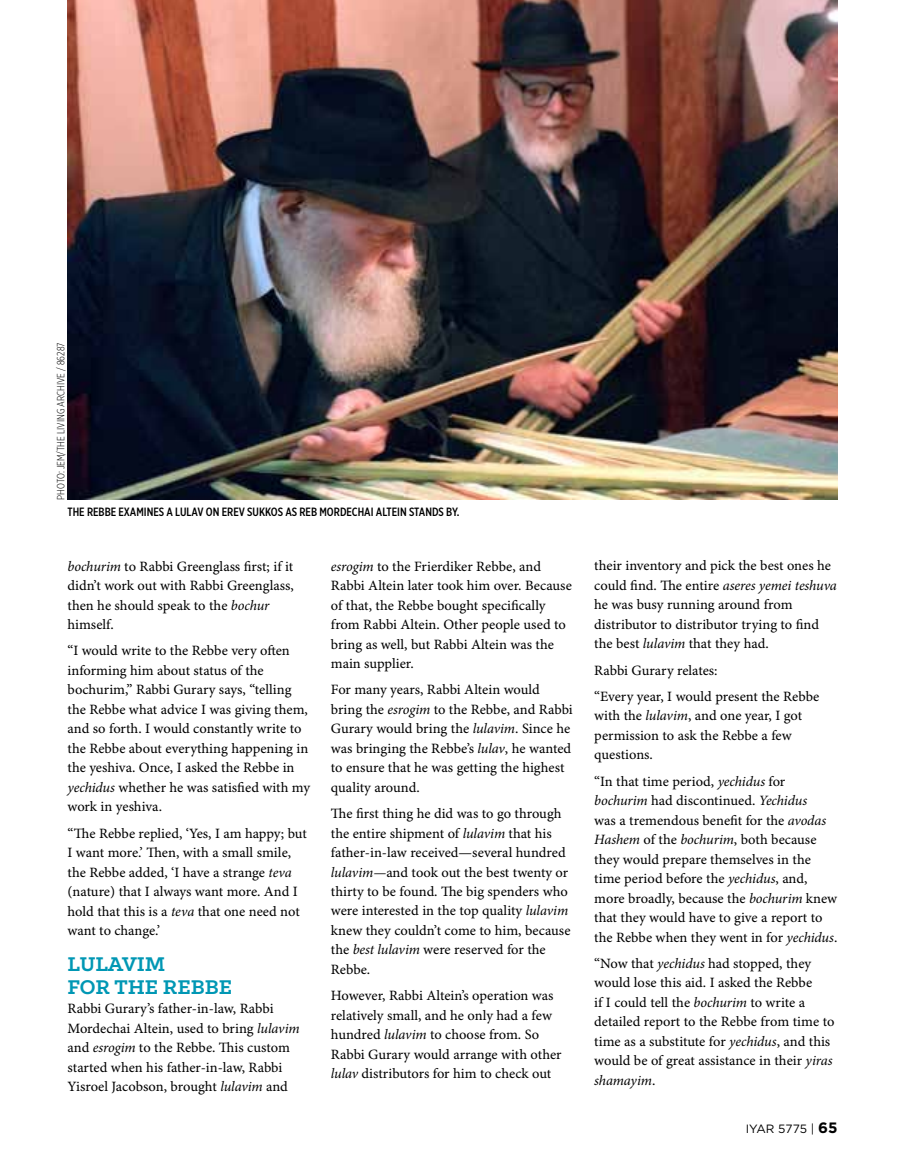
<style>
.page{position:relative;width:905px;height:1161px;background:#fff}
.page>*{position:absolute;margin:0;border:0;box-sizing:border-box;transform-origin:0 0}
.t1{font:700 22.5px/22.5px "Klinic Slab";color:#0097b4}
.t2{font:14.25px/19.5px "Minion Pro Capt";letter-spacing:-.005em;color:#000}
.t3{font:italic 14.25px "Minion Pro";letter-spacing:-.01em;color:#000}
.t4{font:500 12px "Gotham X Narrow";color:#000}
.t5{font:12px "Gotham";color:#000}
.t6{font:300 10.5px "Gotham X Narrow";color:#000}
.s1{font-family:"Minion Pro";font-style:italic}
.s2{font-family:"Minion Pro Capt";font-style:normal}
.s3{font-weight:700;font-size:15px}
</style>
<div class="page">
<img style="left:68px;top:0;width:769px;height:500px">
<p class="t6" style="left:54px;top:500px;width:158px;rotate:-90deg">Photo: Jem/The Living Archive / 86287</p>
<p class="t4" style="left:68px;top:504px;width:393px">THE REBBE EXAMINES A LULAV ON EREV SUKKOS AS REB MORDECHAI ALTEIN STANDS BY.</p>
<p class="t2" style="left:68px;top:557px;width:228px"><span class="s1">bochurim</span> to Rabbi Greenglass first; if it didn’t work out with Rabbi Greenglass, then he should speak to the <span class="s1">bochur </span>himself.</p>
<p class="t2" style="left:68px;top:642px;width:244px">“I would write to the Rebbe very often informing him about status of the bochurim,” Rabbi Gurary says, “telling the Rebbe what advice I was giving them, and so forth. I would constantly write to the Rebbe about everything happening in the yeshiva. Once, I asked the Rebbe in <span class="s1">yechidus</span> whether he was satisfied with my work in yeshiva.</p>
<p class="t2" style="left:68px;top:824px;width:241px">“The Rebbe replied, ‘Yes, I am happy; but I want more.’ Then, with a small smile, the Rebbe added, ‘I have a strange <span class="s1">teva </span>(nature) that I always want more. And I hold that this is a <span class="s1">teva</span> that one need not want to change.’</p>
<h1 class="t1" style="left:68px;top:952px;width:166px">LULAVIM<br>FOR THE REBBE</h1>
<p class="t2" style="left:68px;top:999px;width:234px">Rabbi Gurary’s father-in-law, Rabbi Mordechai Altein, used to bring <span class="s1">lulavim </span>and <span class="s1">esrogim</span> to the Rebbe. This custom started when his father-in-law, Rabbi Yisroel Jacobson, brought <span class="s1">lulavim</span> and</p>
<p class="t2" style="left:331px;top:557px;width:242px"><span class="s1">esrogim</span> to the Frierdiker Rebbe, and Rabbi Altein later took him over. Because of that, the Rebbe bought specifically from Rabbi Altein. Other people used to bring as well, but Rabbi Altein was the main supplier.</p>
<p class="t2" style="left:331px;top:681px;width:243px">For many years, Rabbi Altein would bring the <span class="s1">esrogim</span> to the Rebbe, and Rabbi Gurary would bring the <span class="s1">lulavim</span>. Since he was bringing the Rebbe’s <span class="s1">lulav</span>, he wanted to ensure that he was getting the highest quality around.</p>
<p class="t2" style="left:331px;top:804px;width:241px">The first thing he did was to go through the entire shipment of <span class="s1">lulavim</span> that his father-in-law received—several hundred <span class="s1">lulavim—</span>and took out the best twenty or thirty to be found. The big spenders who were interested in the top quality <span class="s1">lulavim </span>knew they couldn’t come to him, because the <span class="s1">best lulavim</span> were reserved for the Rebbe.</p>
<p class="t2" style="left:331px;top:987px;width:232px">However, Rabbi Altein’s operation was relatively small, and he only had a few hundred <span class="s1">lulavim</span> to choose from. So Rabbi Gurary would arrange with other <span class="s1">lulav</span> distributors for him to check out</p>
<p class="t2" style="left:594px;top:557px;width:244px">their inventory and pick the best ones he could find. The entire <span class="s1">aseres yemei teshuva </span>he was busy running around from distributor to distributor trying to find the best <span class="s1">lulavim</span> that they had.</p>
<p class="t2" style="left:594px;top:658px;width:226px;line-height:26.2px">Rabbi Gurary relates:<br>“Every year, I would present the Rebbe</p>
<p class="t2" style="left:594px;top:707px;width:209px">with the <span class="s1">lulavim</span>, and one year, I got permission to ask the Rebbe a few questions.</p>
<p class="t2" style="left:594px;top:772px;width:192px">“In that time period, <span class="s1">yechidus</span> for</p>
<p class="t3" style="left:594px;top:791px;width:214px">bochurim <span class="s2">had discontinued.</span> Yechidus</p>
<p class="t2" style="left:594px;top:811px;width:245px">was a tremendous benefit for the <span class="s1">avodas Hashem</span> of the <span class="s1">bochurim</span>, both because they would prepare themselves in the time period before the <span class="s1">yechidus</span>, and, more broadly, because the <span class="s1">bochurim</span> knew that they would have to give a report to the Rebbe when they went in for <span class="s1">yechidus</span>.</p>
<p class="t2" style="left:594px;top:954px;width:242px">“Now that <span class="s1">yechidus</span> had stopped, they would lose this aid. I asked the Rebbe<br>if I could tell the <span class="s1">bochurim</span> to write a detailed report to the Rebbe from time to time as a substitute for <span class="s1">yechidus</span>, and this would be of great assistance in their <span class="s1">yiras</span></p>
<p class="t3" style="left:594px;top:1071px;width:63px">shamayim<span class="s2">.</span></p>
<p class="t5" style="left:745px;top:1122px;width:93px">Iyar 5775 | <span class="s3">65</span></p>
</div>
